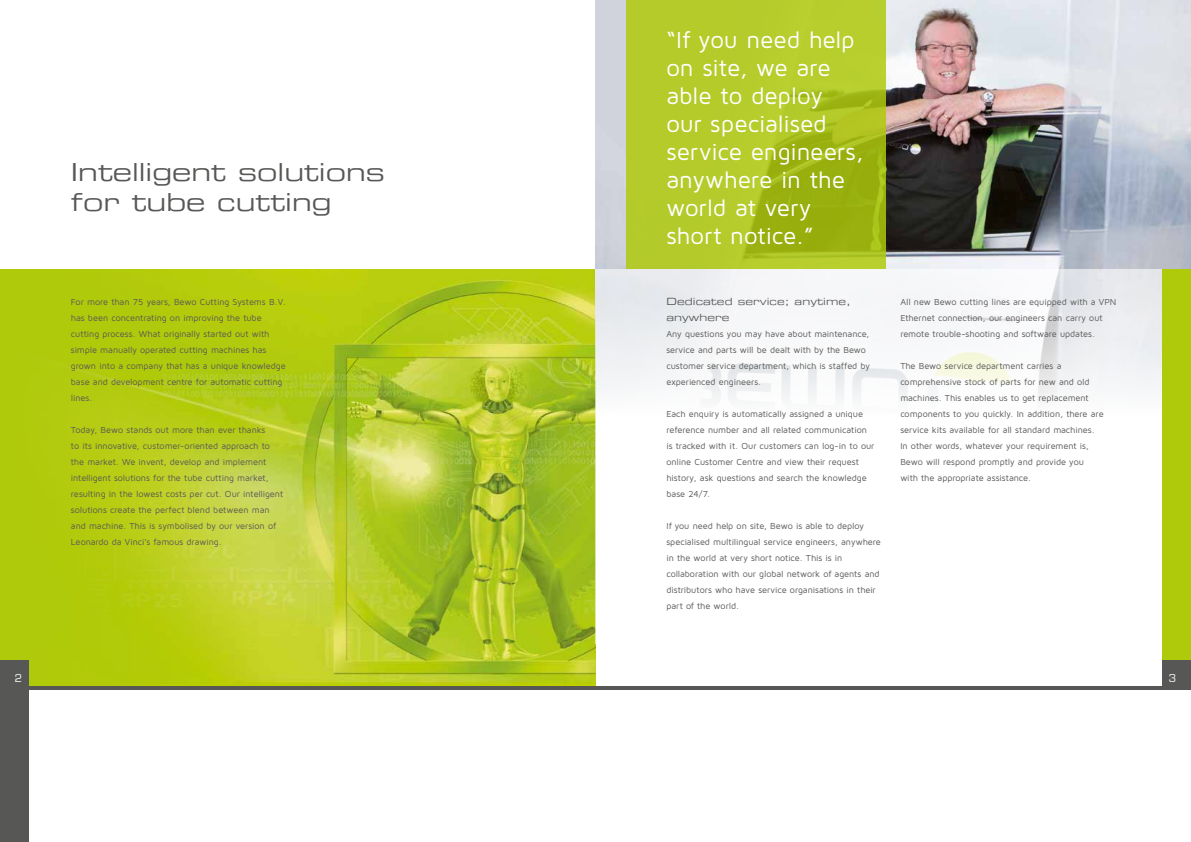
<style>
.page{position:relative;width:1191px;height:842px;background:#fff}
.page>*{position:absolute;margin:0;border:0;box-sizing:border-box;transform-origin:0 0}
.t1{font:25px/30px "Eurostile LT Extended Two";color:#575756}
.t2{font:24px/28px "Maven Pro";letter-spacing:-.005em;color:#fff}
.t3{font:12px "Eurostile";color:#fff}
.t4{font:10px/16px "Eurostile LT Extended Two";letter-spacing:.01em;color:#575756}
.t5{font:9px/16px "Maven Pro";letter-spacing:-.005em;color:#575756}
</style>
<div class="page">
<img style="left:0;top:269px;width:595px;height:417px">
<div style="left:0;top:660px;width:28px;height:182px;background:#575756"></div>
<img style="left:595px;top:0;width:596px;height:269px">
<svg style="left:626px;top:0;width:260px;height:269px;background:#aec524"></svg>
<div style="left:1162px;top:269px;width:29px;height:420px;background:#afca0b"></div>
<div style="left:1162px;top:660px;width:29px;height:29px;background:#575756"></div>
<hr style="left:29px;top:686px;width:1162px;height:3px;background:#575756">
<h1 class="t1" style="left:71px;top:156px;width:316px">Intelligent solutions for tube cutting</h1>
<p class="t5" style="left:71px;top:293px;width:217px">For more than 75 years, Bewo Cutting Systems B.V. has been concentrating on improving the tube cutting process. What originally started out with simple manually operated cutting machines has grown into a company that has a unique knowledge base and development centre for automatic cutting lines.</p>
<p class="t5" style="left:71px;top:421px;width:214px">Today, Bewo stands out more than ever thanks<br>to its innovative, customer-oriented approach to the market. We invent, develop and implement intelligent solutions for the tube cutting market, resulting in the lowest costs per cut. Our intelligent solutions create the perfect blend between man and machine. This is symbolised by our version of Leonardo da Vinci’s famous drawing.</p>
<h3 class="t3" style="left:15px;top:671px;width:9px">2</h3>
<h2 class="t2" style="left:666px;top:24px;width:199px">“If you need help on site, we are able to deploy our specialised service engineers, anywhere in the world at very short notice.”</h2>
<p class="t4" style="left:666px;top:293px;width:186px">Dedicated service; anytime, anywhere</p>
<p class="t5" style="left:666px;top:325px;width:205px">Any questions you may have about maintenance, service and parts will be dealt with by the Bewo customer service department, which is staffed by experienced engineers.</p>
<p class="t5" style="left:666px;top:405px;width:209px">Each enquiry is automatically assigned a unique reference number and all related communication is tracked with it. Our customers can log-in to our online Customer Centre and view their request history, ask questions and search the knowledge base 24/7.</p>
<p class="t5" style="left:666px;top:518px;width:216px">If you need help on site, Bewo is able to deploy specialised multilingual service engineers, anywhere in the world at very short notice. This is in collaboration with our global network of agents and distributors who have service organisations in their part of the world.</p>
<p class="t5" style="left:900px;top:293px;width:218px">All new Bewo cutting lines are equipped with a VPN<br>Ethernet connection, our engineers can carry out remote trouble-shooting and software updates.</p>
<p class="t5" style="left:900px;top:357px;width:205px">The Bewo service department carries a comprehensive stock of parts for new and old machines. This enables us to get replacement components to you quickly. In addition, there are service kits available for all standard machines.<br>In other words, whatever your requirement is, Bewo will respond promptly and provide you with the appropriate assistance.</p>
<h3 class="t3" style="left:1168px;top:671px;width:9px">3</h3>
</div>
